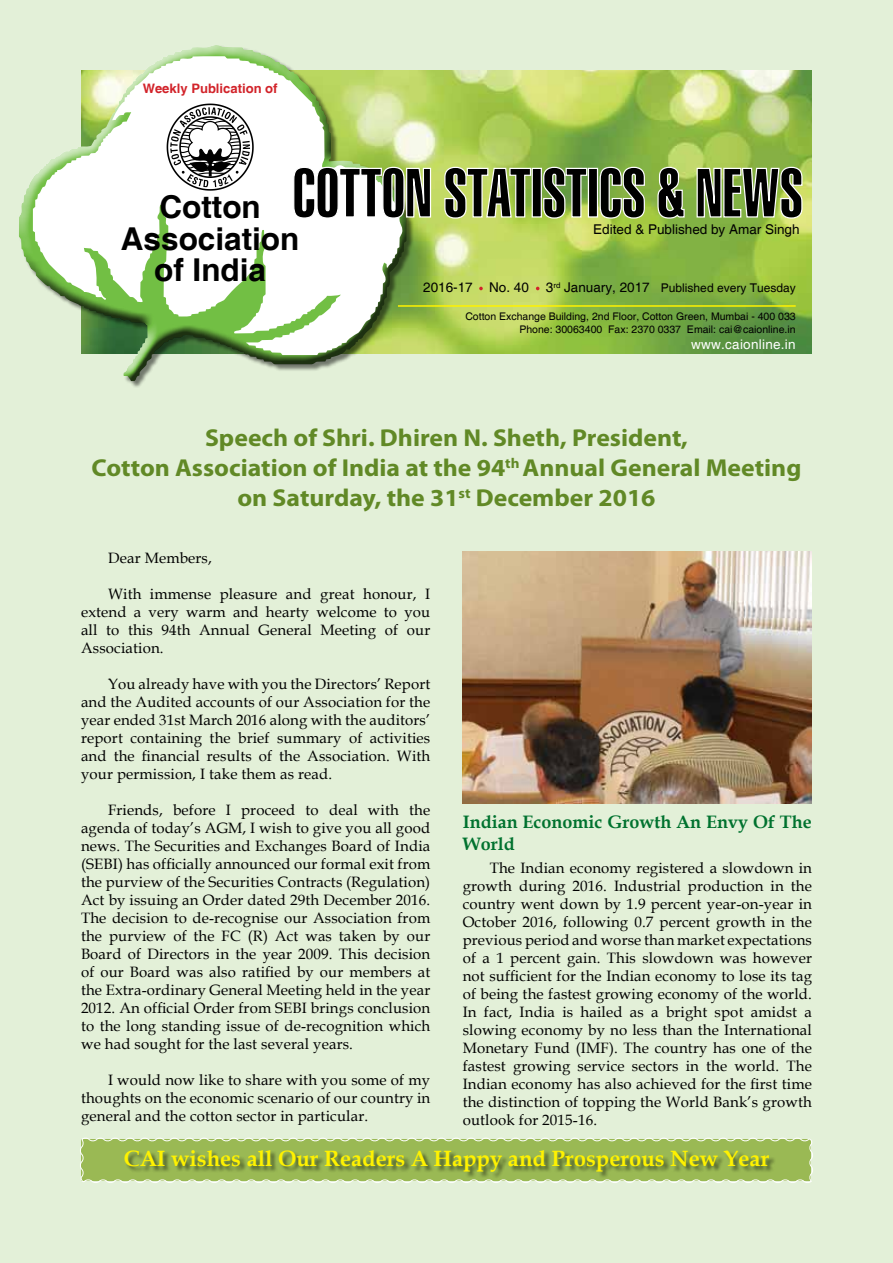
<style>
.page{position:relative;width:893px;height:1263px;background:#e3f0d8}
.page>*{position:absolute;margin:0;border:0;box-sizing:border-box;transform-origin:0 0}
.t1{font:700 31.5px/31.5px "Helvetica";color:#000;text-align:center}
.t2{font:700 24.6px/30px "Myriad Pro";color:#618926;text-align:center;scale:1.05 1}
.t3{font:700 22.2px "Book Antiqua";color:#fff200}
.t4{font:700 18px/21.6px "Book Antiqua";color:#00722e}
.t5{font:15px/18px "Book Antiqua";letter-spacing:.01em;color:#000;text-align:justify}
.t6{font:13.5px "Helvetica";color:#000}
.t7{font:13.5px "Helvetica";letter-spacing:.02em;color:#fff}
.t8{font:700 13.05px "Helvetica";color:#d2232a}
.t9{font:12px "Helvetica";color:#000}
.t10{font:10.5px/12.6px "Helvetica";color:#000;text-align:right}
.s1{font-size:13.5px}
</style>
<div class="page">
<img style="left:414px;top:70px;width:398px;height:284px">
<div style="left:19px;top:45px;width:395px;height:343px;background:#000;opacity:.5"></div>
<div style="left:17px;top:44px;width:387px;height:338px;background:#fff;opacity:.75"></div>
<div style="left:18px;top:81px;width:389px;height:301px;background:#000;opacity:.75"></div>
<svg style="left:33px;top:56px;width:370px;height:299px;fill:#fff"></svg>
<svg style="left:479px;top:287px;width:4px;height:3px"></svg>
<svg style="left:167px;top:104px;width:87px;height:87px"></svg>
<svg style="left:293px;top:146px;width:510px;height:73px"></svg>
<hr style="left:398px;top:305px;width:398px;height:2px;background:#fff200">
<svg style="left:80px;top:1137px;width:733px;height:46px"></svg>
<div style="left:125px;top:1150px;width:651px;height:29px;background:#000;opacity:.5"></div>
<img style="left:463px;top:551px;width:349px;height:252px">
<p class="t8" style="left:143px;top:80px;width:136px">Weekly Publication of</p>
<h1 class="t1" style="left:121px;top:193px;width:180px">Cotton<br>Association of India</h1>
<p class="t6" style="left:593px;top:222px;width:208px">Edited &amp; Published by Amar Singh</p>
<p class="t6" style="left:423px;top:279px;width:107px">2016-17 No. 40</p>
<p class="t9" style="left:546px;top:281px;width:251px"><span class="s1">3</span><sup>rd</sup> <span class="s1">January, 2017</span> Published every Tuesday</p>
<p class="t10" style="left:465px;top:310px;width:332px">Cotton Exchange Building, 2nd Floor, Cotton Green, Mumbai - 400 033<br>Phone: 30063400 Fax: 2370 0337 Email: cai@caionline.in</p>
<p class="t7" style="left:691px;top:336px;width:106px">www.caionline.in</p>
<h2 class="t2" style="left:92px;top:422px;width:677px">Speech of Shri. Dhiren N. Sheth, President,<br>Cotton Association of India at the 94<sup>th</sup> Annual General Meeting on Saturday, the 31<sup>st</sup> December 2016</h2>
<p class="t5" style="left:108px;top:548px;width:105px">Dear Members,</p>
<p class="t5" style="left:81px;top:584px;width:351px;text-indent:27px">With immense pleasure and great honour, I extend a very warm and hearty welcome to you all to this 94th Annual General Meeting of our Association.</p>
<p class="t5" style="left:81px;top:674px;width:351px;text-indent:27px">You already have with you the Directors’ Report and the Audited accounts of our Association for the year ended 31st March 2016 along with the auditors’ report containing the brief summary of activities and the financial results of the Association. With your permission, I take them as read.</p>
<p class="t5" style="left:81px;top:800px;width:351px;text-indent:27px">Friends, before I proceed to deal with the agenda of today’s AGM, I wish to give you all good news. The Securities and Exchanges Board of India (SEBI) has officially announced our formal exit from the purview of the Securities Contracts (Regulation)<br>Act by issuing an Order dated 29th December 2016.<br>The decision to de-recognise our Association from the purview of the FC (R) Act was taken by our Board of Directors in the year 2009. This decision of our Board was also ratified by our members at the Extra-ordinary General Meeting held in the year 2012. An official Order from SEBI brings conclusion to the long standing issue of de-recognition which we had sought for the last several years.</p>
<p class="t5" style="left:81px;top:1070px;width:351px;text-indent:27px">I would now like to share with you some of my thoughts on the economic scenario of our country in general and the cotton sector in particular.</p>
<p class="t4" style="left:463px;top:811px;width:351px">Indian Economic Growth An Envy Of The<br>World</p>
<p class="t5" style="left:463px;top:858px;width:351px;text-indent:27px">The Indian economy registered a slowdown in growth during 2016. Industrial production in the country went down by 1.9 percent year-on-year in October 2016, following 0.7 percent growth in the previous period and worse than market expectations of a 1 percent gain. This slowdown was however not sufficient for the Indian economy to lose its tag of being the fastest growing economy of the world.<br>In fact, India is hailed as a bright spot amidst a slowing economy by no less than the International Monetary Fund (IMF). The country has one of the fastest growing service sectors in the world. The Indian economy has also achieved for the first time the distinction of topping the World Bank’s growth outlook for 2015-16.</p>
<h3 class="t3" style="left:124px;top:1143px;width:647px">CAI wishes all Our Readers A Happy and Prosperous New Year</h3>
</div>
